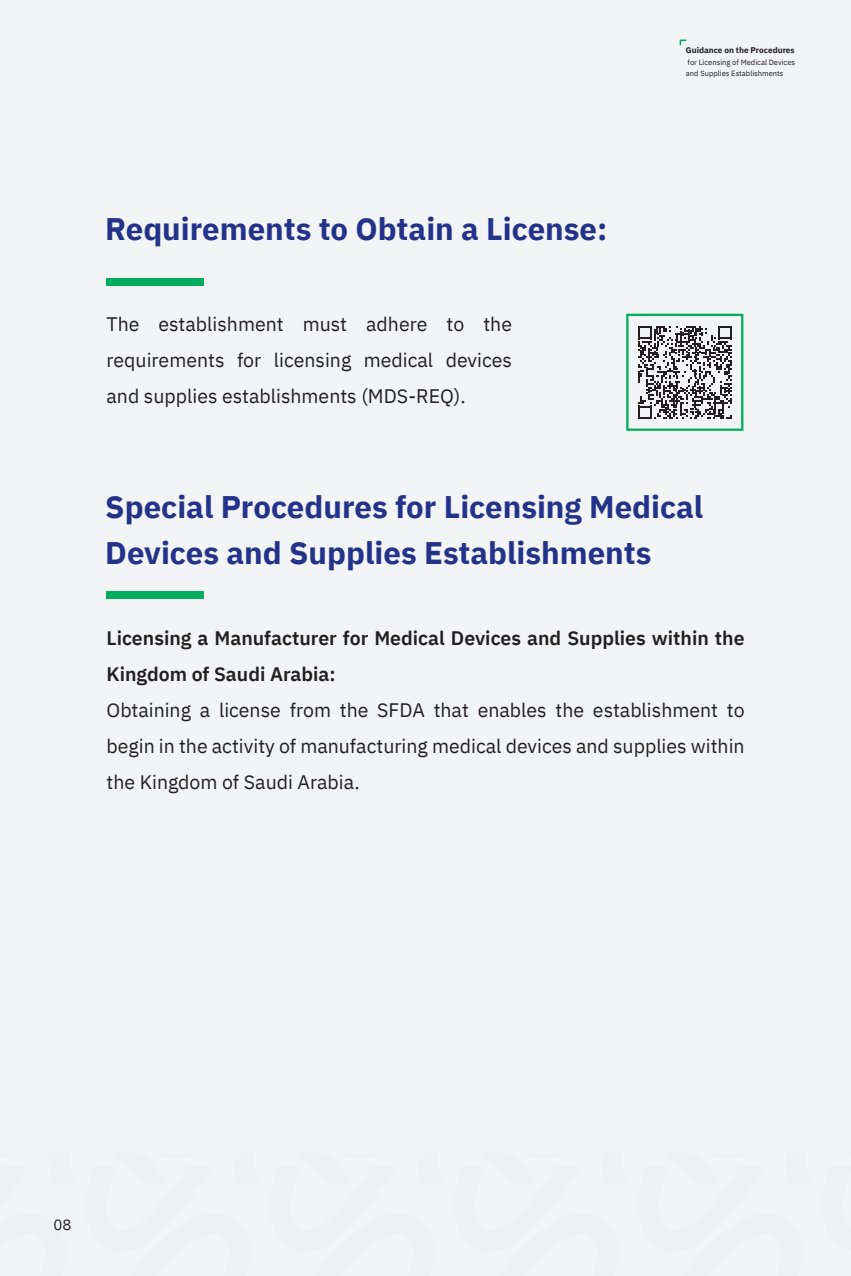
<style>
.page{position:relative;width:851px;height:1276px;background:#fff}
.page>*{position:absolute;margin:0;border:0;box-sizing:border-box;transform-origin:0 0}
.t1{font:700 31.2px/46.5px "IBM Plex Sans Arabic";color:#24338a}
.t2{font:19.5px/36px "IBM Plex Sans Arabic";color:#231f20;text-align:justify}
.t3{font:600 19.5px/36px "IBM Plex Sans Arabic";color:#231f20}
.t4{font:15px "IBM Plex Sans Arabic";color:#231f20}
.t5{font:700 8.25px "IBM Plex Sans Arabic";color:#231f20}
.t6{font:7.5px/10.5px "IBM Plex Sans Arabic";color:#231f20}
</style>
<div class="page">
<div style="left:0;top:0;width:850px;height:1276px;background:#f3f4f5"></div>
<svg style="left:679px;top:39px;width:8px;height:7px"></svg>
<div style="left:106px;top:278px;width:98px;height:8px;background:#00ae5e"></div>
<div style="left:106px;top:591px;width:98px;height:8px;background:#00ae5e"></div>
<svg style="left:626px;top:314px;width:117px;height:117px"></svg>
<p class="t5" style="left:685px;top:45px;width:110px">Guidance on the Procedures</p>
<h1 class="t1" style="left:105px;top:206px;width:503px">Requirements to Obtain a License:</h1>
<p class="t2" style="left:106px;top:306px;width:407px">The establishment must adhere to the requirements for licensing medical devices and supplies establishments (MDS-REQ).</p>
<p class="t6" style="left:685px;top:57px;width:111px">for Licensing of Medical Devices and Supplies Establishments</p>
<h1 class="t1" style="left:105px;top:484px;width:599px">Special Procedures for Licensing Medical<br>Devices and Supplies Establishments</h1>
<p class="t3" style="left:106px;top:620px;width:639px">Licensing a Manufacturer for Medical Devices and Supplies within the<br>Kingdom of Saudi Arabia:</p>
<p class="t2" style="left:106px;top:692px;width:639px">Obtaining a license from the SFDA that enables the establishment to begin in the activity of manufacturing medical devices and supplies within the Kingdom of Saudi Arabia.</p>
<p class="t4" style="left:53px;top:1215px;width:19px">08</p>
</div>
